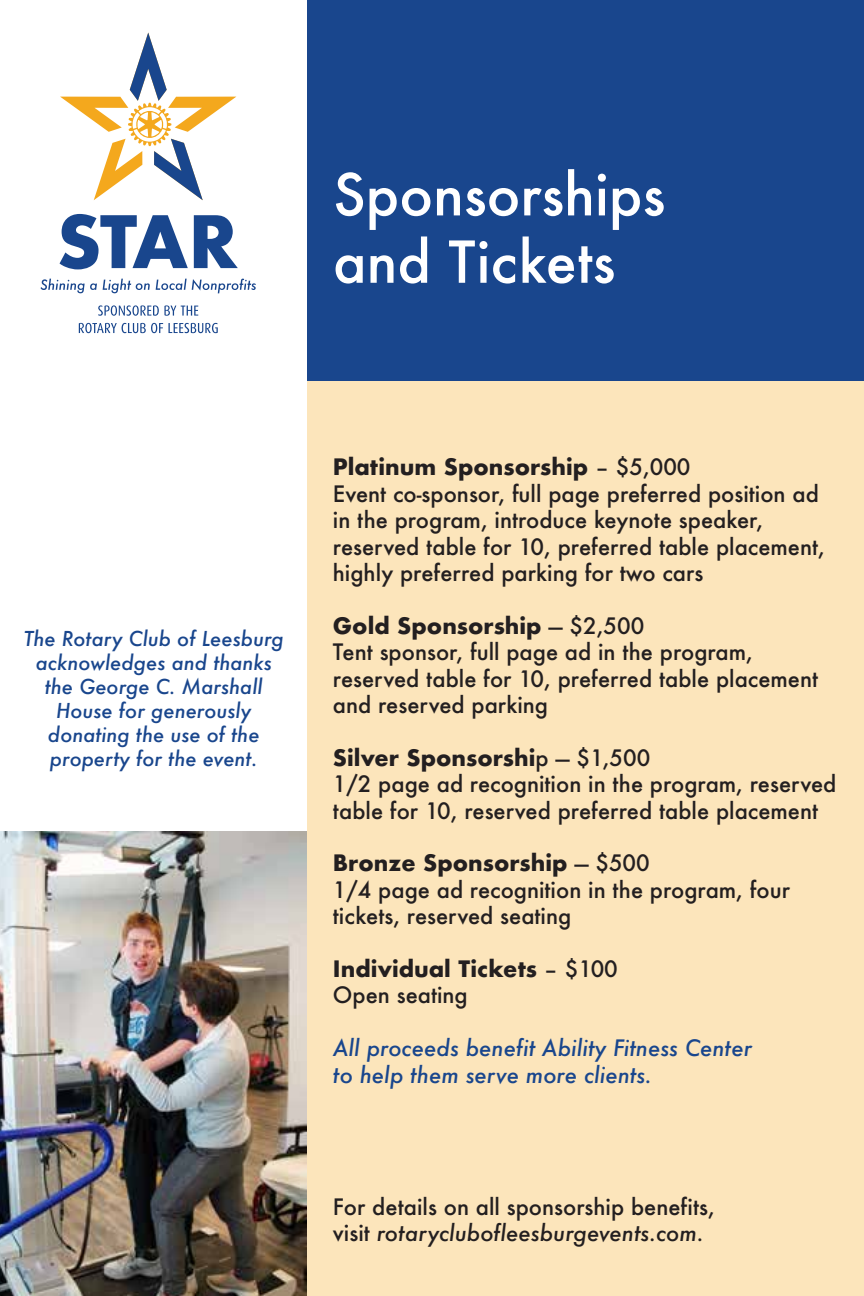
<style>
.page{position:relative;width:864px;height:1296px;background:#fce5bb}
.page>*{position:absolute;margin:0;border:0;box-sizing:border-box;transform-origin:0 0}
.t1{font:500 56.2px/67.4px "Futura";color:#fff}
.t2{font:500 22px/26.4px "Futura";color:#231f20}
.t3{font:italic 500 22px/26.4px "Futura";color:#19468d}
.t4{font:700 22px/26.4px "Futura";color:#231f20}
.t5{font:italic 500 20px/24px "Futura";color:#19468d;text-align:center}
.s1{font-weight:700}
.s2{font-weight:500}
.s3{font-style:italic}
</style>
<div class="page">
<div style="left:0;top:0;width:864px;height:380px;background:#19468d"></div>
<div style="left:0;top:0;width:306px;height:831px;background:#fff"></div>
<svg style="left:60px;top:214px;width:128px;height:55px"></svg>
<svg style="left:194px;top:215px;width:44px;height:53px"></svg>
<svg style="left:98px;top:305px;width:100px;height:11px"></svg>
<svg style="left:79px;top:323px;width:139px;height:10px"></svg>
<svg style="left:40px;top:279px;width:57px;height:14px"></svg>
<svg style="left:103px;top:279px;width:47px;height:14px"></svg>
<svg style="left:156px;top:279px;width:100px;height:14px"></svg>
<svg style="left:60px;top:33px;width:176px;height:167px"></svg>
<img style="left:0;top:831px;width:307px;height:465px">
<h1 class="t1" style="left:333px;top:160px;width:334px">Sponsorships and Tickets</h1>
<p class="t5" style="left:24px;top:627px;width:261px">The Rotary Club of Leesburg acknowledges and thanks the George C. Marshall<br>House for generously donating the use of the property for the event.</p>
<p class="t2" style="left:333px;top:454px;width:494px"><span class="s1">Platinum Sponsorship</span> – $5,000<br>Event co-sponsor, full page preferred position ad in the program, introduce keynote speaker, reserved table for 10, preferred table placement, highly preferred parking for two cars</p>
<p class="t2" style="left:333px;top:612px;width:487px"><span class="s1">Gold Sponsorship</span> — $2,500<br>Tent sponsor, full page ad in the program, reserved table for 10, preferred table placement and reserved parking</p>
<p class="t2" style="left:333px;top:744px;width:505px"><span class="s1">Silver Sponsorshi</span>p — $1,500<br>1/2 page ad recognition in the program, reserved table for 10, reserved preferred table placement</p>
<p class="t2" style="left:333px;top:850px;width:459px"><span class="s1">Bronze Sponsorship</span> — $500<br>1/4 page ad recognition in the program, four tickets, reserved seating</p>
<p class="t4" style="left:333px;top:955px;width:286px">Individual Tickets <span class="s2">– $100<br>Open seating</span></p>
<p class="t3" style="left:333px;top:1035px;width:421px">All proceeds benefit Ability Fitness Center to help them serve more clients.</p>
<p class="t2" style="left:333px;top:1193px;width:383px">For details on all sponsorship benefits, visit <span class="s3">rotaryclubofleesburgevents.com.</span></p>
</div>
